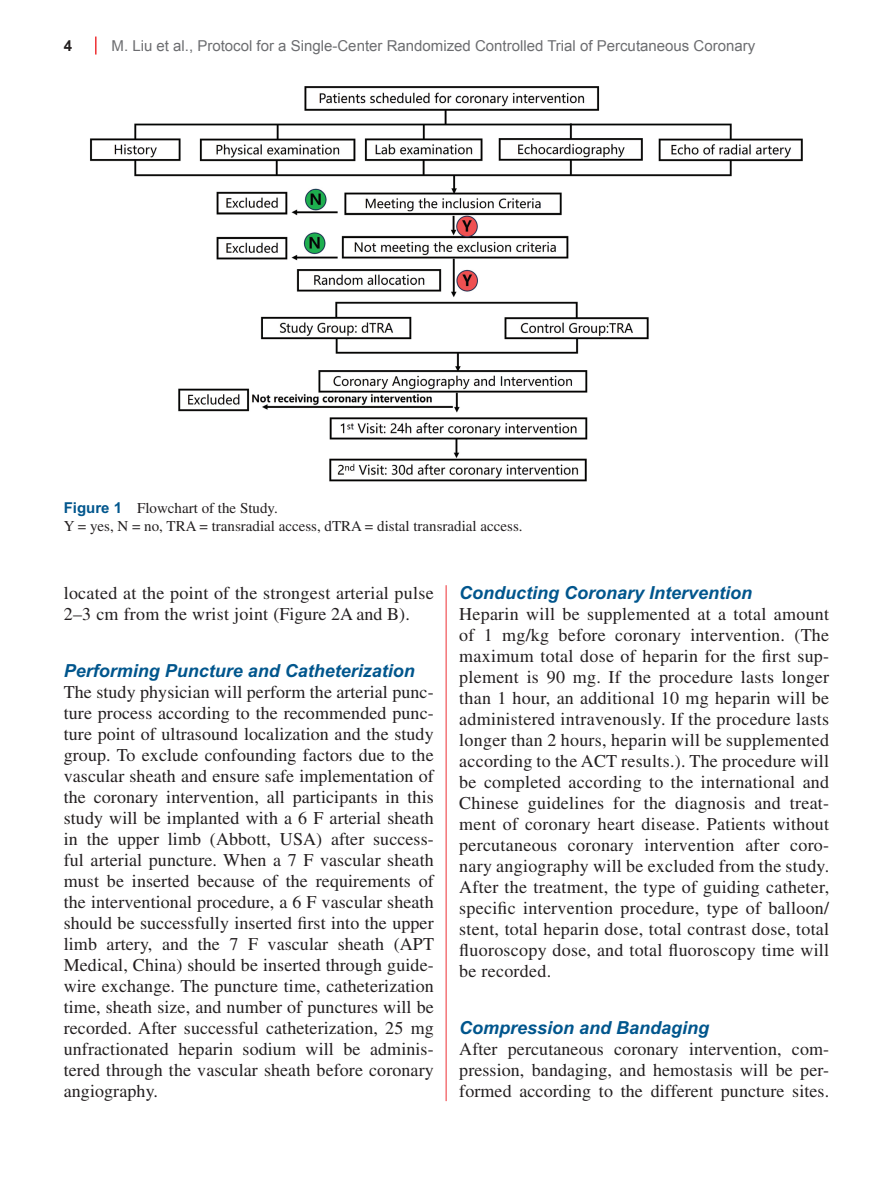
<style>
.page{position:relative;width:893px;height:1191px;background:#fff}
.page>*{position:absolute;margin:0;border:0;box-sizing:border-box;transform-origin:0 0}
.t1{font:18px/21px "Times";letter-spacing:.015em;color:#231f20;text-align:justify}
.t2{font:italic 700 18px "Arial";color:#01568d}
.t3{font:15px/18px "Times";color:#231f20}
.t4{font:15px "Arial";color:#6c6d70}
.t5{font:700 15px "Arial";color:#231f20}
.s1{font-family:"Arial";font-weight:700;color:#01568d}
</style>
<div class="page">
<svg style="left:95px;top:37px;width:2px;height:18px"></svg>
<hr style="left:446px;top:585px;width:1px;height:516px;background:#ee3034">
<img style="left:90px;top:86px;width:713px;height:396px">
<p class="t5" style="left:64px;top:38px;width:10px">4</p>
<p class="t4" style="left:112px;top:36px;width:645px">M. Liu et al., Protocol for a Single-Center Randomized Controlled Trial of Percutaneous Coronary</p>
<p class="t3" style="left:64px;top:498px;width:460px"><span class="s1">Figure 1</span> Flowchart of the Study.<br>Y = yes, N = no, TRA = transradial access, dTRA = distal transradial access.</p>
<p class="t1" style="left:64px;top:582px;width:371px">located at the point of the strongest arterial pulse<br>2–3 cm from the wrist joint (Figure 2A and B).</p>
<p class="t2" style="left:64px;top:660px;width:353px">Performing Puncture and Catheterization</p>
<p class="t1" style="left:64px;top:681px;width:372px">The study physician will perform the arterial punc&shy;ture process according to the recommended punc&shy;ture point of ultrasound localization and the study group. To exclude confounding factors due to the vascular sheath and ensure safe implementation of the coronary intervention, all participants in this study will be implanted with a 6 F arterial sheath in the upper limb (Abbott, USA) after success&shy;ful arterial puncture. When a 7 F vascular sheath must be inserted because of the requirements of the interventional procedure, a 6 F vascular sheath should be successfully inserted first into the upper limb artery, and the 7 F vascular sheath (APT Medical, China) should be inserted through guide&shy;wire exchange. The puncture time, catheterization time, sheath size, and number of punctures will be recorded. After successful catheterization, 25 mg unfractionated heparin sodium will be adminis&shy;tered through the vascular sheath before coronary angiography.</p>
<p class="t2" style="left:459px;top:583px;width:295px">Conducting Coronary Intervention</p>
<p class="t1" style="left:459px;top:603px;width:371px">Heparin will be supplemented at a total amount of 1 mg/kg before coronary intervention. (The maximum total dose of heparin for the first sup&shy;plement is 90 mg. If the procedure lasts longer than 1 hour, an additional 10 mg heparin will be administered intravenously. If the procedure lasts longer than 2 hours, heparin will be supplemented according to the ACT results.). The procedure will be completed according to the international and Chinese guidelines for the diagnosis and treat&shy;ment of coronary heart disease. Patients without percutaneous coronary intervention after coro&shy;nary angiography will be excluded from the study.<br>After the treatment, the type of guiding catheter, specific intervention procedure, type of balloon/ stent, total heparin dose, total contrast dose, total fluoroscopy dose, and total fluoroscopy time will be recorded.</p>
<p class="t2" style="left:459px;top:1018px;width:252px">Compression and Bandaging</p>
<p class="t1" style="left:459px;top:1038px;width:371px">After percutaneous coronary intervention, com&shy;pression, bandaging, and hemostasis will be per&shy;formed according to the different puncture sites.</p>
</div>
